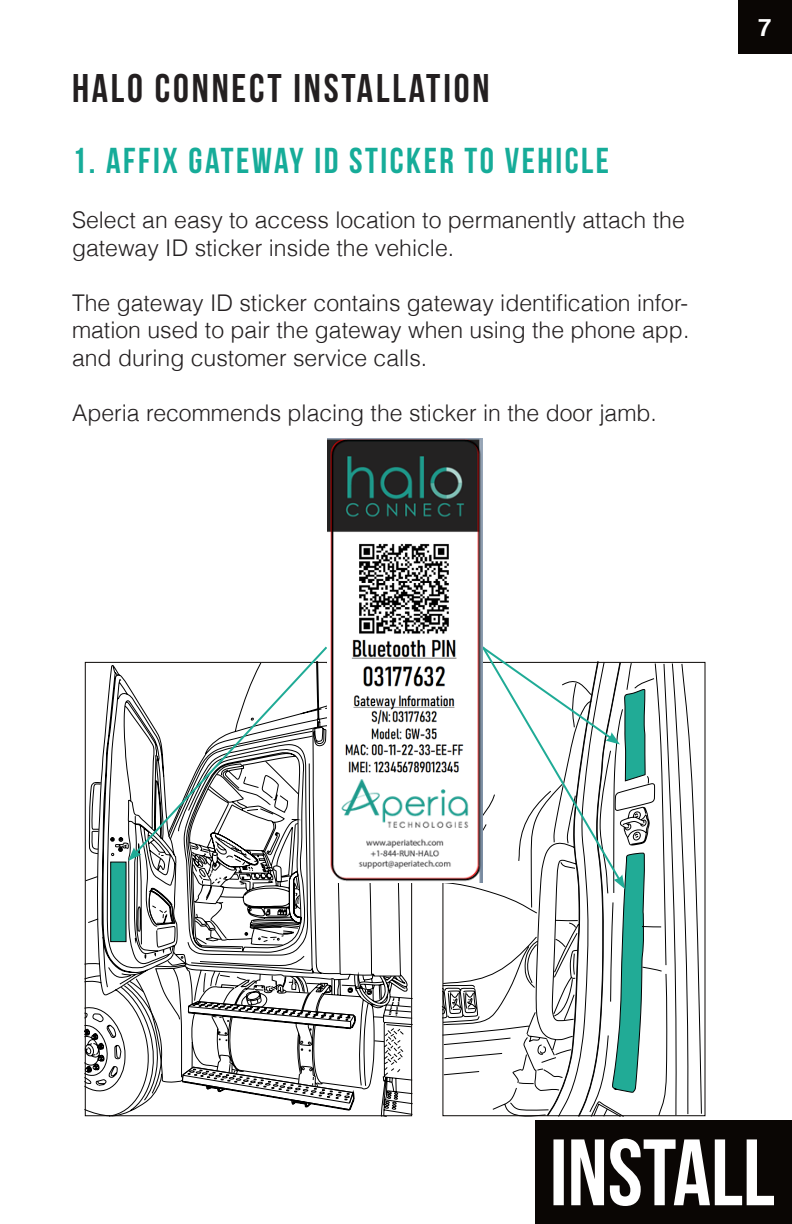
<style>
.page{position:relative;width:792px;height:1224px;background:#fff}
.page>*{position:absolute;margin:0;border:0;box-sizing:border-box;transform-origin:0 0}
.t1{font:40px "Bebas Neue";letter-spacing:.07em;color:#231f20}
.t2{font:36px "Bebas Neue";letter-spacing:.07em;color:#16ac99}
.t3{font:700 24px "Helvetica";color:#fff}
.UM_Paragraph{font:300 23px/27.6px "Helvetica";color:#231f20}
</style>
<div class="page">
<svg style="left:84px;top:661px;width:94px;height:456px"></svg>
<svg style="left:178px;top:883px;width:235px;height:234px"></svg>
<svg style="left:89px;top:760px;width:267px;height:351px"></svg>
<div style="left:110px;top:862px;width:16px;height:80px;background:#21ab96;border:1px solid #000"></div>
<svg style="left:655px;top:661px;width:47px;height:456px"></svg>
<svg style="left:441px;top:882px;width:214px;height:235px"></svg>
<div style="left:535px;top:1121px;width:257px;height:103px;background:#0a0604"></div>
<svg style="left:553px;top:1139px;width:221px;height:67px"></svg>
<svg style="left:133px;top:646px;width:194px;height:210px"></svg>
<svg style="left:128px;top:847px;width:13px;height:14px"></svg>
<svg style="left:480px;top:638px;width:182px;height:455px"></svg>
<div style="left:738px;top:0;width:54px;height:54px;background:#0a0604"></div>
<img style="left:327px;top:439px;width:155px;height:443px">
<div style="left:336px;top:551px;width:138px;height:217px;background:#fff"></div>
<img style="left:346px;top:543px;width:118px;height:229px">
<p class="t1" style="left:72px;top:66px;width:419px">HALO CONNECT INSTALLATION</p>
<p class="t2" style="left:72px;top:141px;width:539px">1. AFFIX GATEWAY ID STICKER TO VEHICLE</p>
<p class="UM_Paragraph" style="left:72px;top:205px;width:614px">Select an easy to access location to permanently attach the gateway ID sticker inside the vehicle.</p>
<p class="UM_Paragraph" style="left:72px;top:288px;width:619px;text-align:justify">The gateway ID sticker contains gateway identification infor&shy;mation used to pair the gateway when using the phone app. and during customer service calls.</p>
<p class="UM_Paragraph" style="left:72px;top:398px;width:586px">Aperia recommends placing the sticker in the door jamb.</p>
<p class="t3" style="left:758px;top:12px;width:15px">7</p>
</div>
